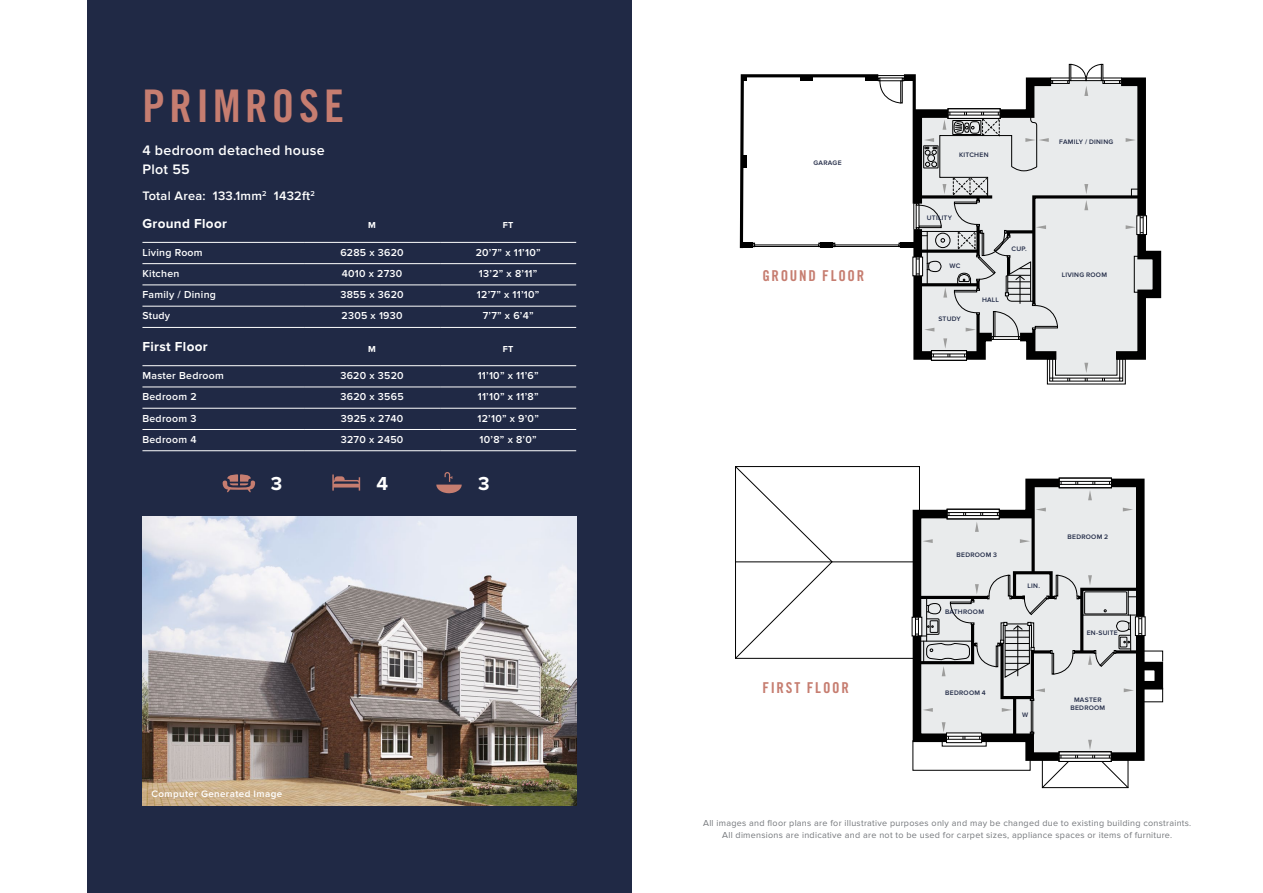
<style>
.page{position:relative;width:1263px;height:893px;background:#fff}
.page>*{position:absolute;margin:0;border:0;box-sizing:border-box;transform-origin:0 0}
.t1{font:45px "Trade Gothic LT Bold Cond Twenty";letter-spacing:.1em;color:#c67d70}
.t2{font:700 19.5px "Proxima Nova";color:#fff}
.t3{font:15px "Trade Gothic LT Bold Cond Twenty";letter-spacing:.11em;color:#c67d70}
.t4{font:600 14.25px/19.5px "Proxima Nova";letter-spacing:.02em;color:#fff}
.t5{font:700 13.5px "Proxima Nova";letter-spacing:.025em;color:#fff}
.t6{font:600 12.75px "Proxima Nova";letter-spacing:.02em;color:#fff}
.t7{font:600 10.5px "Proxima Nova";letter-spacing:.025em;color:#fff}
.t8{font:600 9.75px "Proxima Nova";letter-spacing:.04em;color:#fff}
.t9{font:9px/12px "Proxima Nova";letter-spacing:.03em;color:#74777b;text-align:center}
.t10{font:700 9px "Proxima Nova";color:#fff}
.t11{font:600 6.75px/7.5px "Proxima Nova";letter-spacing:.04em;color:#202945;text-align:center}
</style>
<div class="page">
<svg style="left:739px;top:64px;width:423px;height:320px"></svg>
<svg style="left:735px;top:466px;width:428px;height:322px"></svg>
<div style="left:87px;top:0;width:544px;height:893px;background:#202945"></div>
<svg style="left:332px;top:474px;width:28px;height:17px"></svg>
<svg style="left:222px;top:474px;width:33px;height:18px"></svg>
<svg style="left:436px;top:472px;width:26px;height:21px"></svg>
<svg style="left:142px;top:264px;width:434px;height:63px"></svg>
<hr style="left:142px;top:242px;width:162px;height:1px;background:#fff">
<hr style="left:304px;top:242px;width:136px;height:1px;background:#fff">
<hr style="left:440px;top:242px;width:136px;height:1px;background:#fff">
<hr style="left:142px;top:263px;width:162px;height:1px;background:#fff">
<hr style="left:304px;top:263px;width:136px;height:1px;background:#fff">
<hr style="left:440px;top:263px;width:136px;height:1px;background:#fff">
<hr style="left:142px;top:285px;width:162px;height:1px;background:#fff">
<hr style="left:304px;top:285px;width:136px;height:1px;background:#fff">
<hr style="left:440px;top:285px;width:136px;height:1px;background:#fff">
<hr style="left:142px;top:306px;width:162px;height:1px;background:#fff">
<hr style="left:304px;top:306px;width:136px;height:1px;background:#fff">
<hr style="left:440px;top:306px;width:136px;height:1px;background:#fff">
<hr style="left:142px;top:327px;width:162px;height:1px;background:#fff">
<hr style="left:304px;top:327px;width:136px;height:1px;background:#fff">
<hr style="left:440px;top:327px;width:136px;height:1px;background:#fff">
<svg style="left:142px;top:366px;width:434px;height:42px"></svg>
<hr style="left:142px;top:365px;width:162px;height:1px;background:#fff">
<hr style="left:304px;top:365px;width:136px;height:1px;background:#fff">
<hr style="left:440px;top:365px;width:136px;height:1px;background:#fff">
<hr style="left:142px;top:387px;width:162px;height:1px;background:#fff">
<hr style="left:304px;top:387px;width:136px;height:1px;background:#fff">
<hr style="left:440px;top:387px;width:136px;height:1px;background:#fff">
<hr style="left:142px;top:408px;width:162px;height:1px;background:#fff">
<hr style="left:304px;top:408px;width:136px;height:1px;background:#fff">
<hr style="left:440px;top:408px;width:136px;height:1px;background:#fff">
<hr style="left:142px;top:429px;width:162px;height:1px;background:#fff">
<hr style="left:304px;top:429px;width:136px;height:1px;background:#fff">
<hr style="left:440px;top:429px;width:136px;height:1px;background:#fff">
<hr style="left:142px;top:450px;width:162px;height:1px;background:#fff">
<hr style="left:304px;top:450px;width:136px;height:1px;background:#fff">
<hr style="left:440px;top:450px;width:136px;height:1px;background:#fff">
<img style="left:142px;top:517px;width:434px;height:289px">
<div style="left:1006px;top:406px;width:158px;height:66px;background:#fff"></div>
<h1 class="t1" style="left:142px;top:78px;width:203px">PRIMROSE</h1>
<h3 class="t4" style="left:142px;top:141px;width:184px">4 bedroom detached house<br>Plot 55</h3>
<p class="t6" style="left:142px;top:188px;width:174px">Total Area: 133.1mm<sup>2</sup> 1432ft<sup>2</sup></p>
<p class="t5" style="left:142px;top:215px;width:86px">Ground Floor</p>
<p class="t10" style="left:368px;top:220px;width:9px">M</p>
<p class="t10" style="left:503px;top:220px;width:12px">FT</p>
<p class="t7" style="left:142px;top:246px;width:62px">Living Room</p>
<p class="t7" style="left:340px;top:246px;width:65px">6285 x 3620</p>
<p class="t7" style="left:476px;top:246px;width:66px">20’7” x 11’10”</p>
<p class="t7" style="left:142px;top:267px;width:38px">Kitchen</p>
<p class="t7" style="left:342px;top:267px;width:62px">4010 x 2730</p>
<p class="t7" style="left:479px;top:267px;width:60px">13’2” x 8’11”</p>
<p class="t7" style="left:142px;top:289px;width:75px">Family / Dining</p>
<p class="t7" style="left:340px;top:289px;width:65px">3855 x 3620</p>
<p class="t7" style="left:477px;top:289px;width:64px">12’7” x 11’10”</p>
<p class="t7" style="left:142px;top:310px;width:29px">Study</p>
<p class="t7" style="left:342px;top:310px;width:63px">2305 x 1930</p>
<p class="t7" style="left:483px;top:310px;width:52px">7’7” x 6’4”</p>
<p class="t5" style="left:142px;top:339px;width:67px">First Floor</p>
<p class="t10" style="left:368px;top:344px;width:9px">M</p>
<p class="t10" style="left:503px;top:344px;width:12px">FT</p>
<p class="t7" style="left:142px;top:369px;width:83px">Master Bedroom</p>
<p class="t7" style="left:340px;top:369px;width:65px">3620 x 3520</p>
<p class="t7" style="left:478px;top:369px;width:62px">11’10” x 11’6”</p>
<p class="t7" style="left:142px;top:391px;width:56px">Bedroom 2</p>
<p class="t7" style="left:340px;top:391px;width:65px">3620 x 3565</p>
<p class="t7" style="left:478px;top:391px;width:62px">11’10” x 11’8”</p>
<p class="t7" style="left:142px;top:412px;width:56px">Bedroom 3</p>
<p class="t7" style="left:341px;top:412px;width:64px">3925 x 2740</p>
<p class="t7" style="left:477px;top:412px;width:63px">12’10” x 9’0”</p>
<p class="t7" style="left:142px;top:433px;width:56px">Bedroom 4</p>
<p class="t7" style="left:341px;top:433px;width:64px">3270 x 2450</p>
<p class="t7" style="left:480px;top:433px;width:59px">10’8” x 8’0”</p>
<h2 class="t2" style="left:271px;top:472px;width:13px">3</h2>
<h2 class="t2" style="left:376px;top:472px;width:13px">4</h2>
<h2 class="t2" style="left:478px;top:472px;width:13px">3</h2>
<p class="t8" style="left:152px;top:788px;width:132px">Computer Generated Image</p>
<p class="t11" style="left:813px;top:159px;width:30px">GARAGE</p>
<h3 class="t3" style="left:762px;top:267px;width:103px">GROUND FLOOR</h3>
<p class="t11" style="left:959px;top:151px;width:31px">KITCHEN</p>
<p class="t11" style="left:927px;top:214px;width:27px">UTILITY</p>
<p class="t11" style="left:949px;top:262px;width:12px">WC</p>
<p class="t11" style="left:938px;top:315px;width:24px">STUDY</p>
<p class="t11" style="left:1011px;top:245px;width:17px">CUP.</p>
<p class="t11" style="left:982px;top:296px;width:19px">HALL</p>
<p class="t11" style="left:1059px;top:139px;width:56px">FAMILY / DINING</p>
<p class="t11" style="left:1062px;top:271px;width:47px">LIVING ROOM</p>
<h3 class="t3" style="left:762px;top:679px;width:88px">FIRST FLOOR</h3>
<p class="t11" style="left:956px;top:551px;width:42px">BEDROOM 3</p>
<p class="t11" style="left:945px;top:609px;width:41px">BATHROOM</p>
<p class="t11" style="left:1028px;top:582px;width:14px">LIN.</p>
<p class="t11" style="left:945px;top:689px;width:42px">BEDROOM 4</p>
<p class="t11" style="left:1022px;top:711px;width:8px">W</p>
<p class="t11" style="left:1067px;top:533px;width:42px">BEDROOM 2</p>
<p class="t11" style="left:1087px;top:629px;width:33px">EN-SUITE</p>
<p class="t11" style="left:1070px;top:696px;width:36px">MASTER<br>BEDROOM</p>
<p class="t9" style="left:703px;top:817px;width:490px">All images and floor plans are for illustrative purposes only and may be changed due to existing building constraints.<br>All dimensions are indicative and are not to be used for carpet sizes, appliance spaces or items of furniture.</p>
</div>
